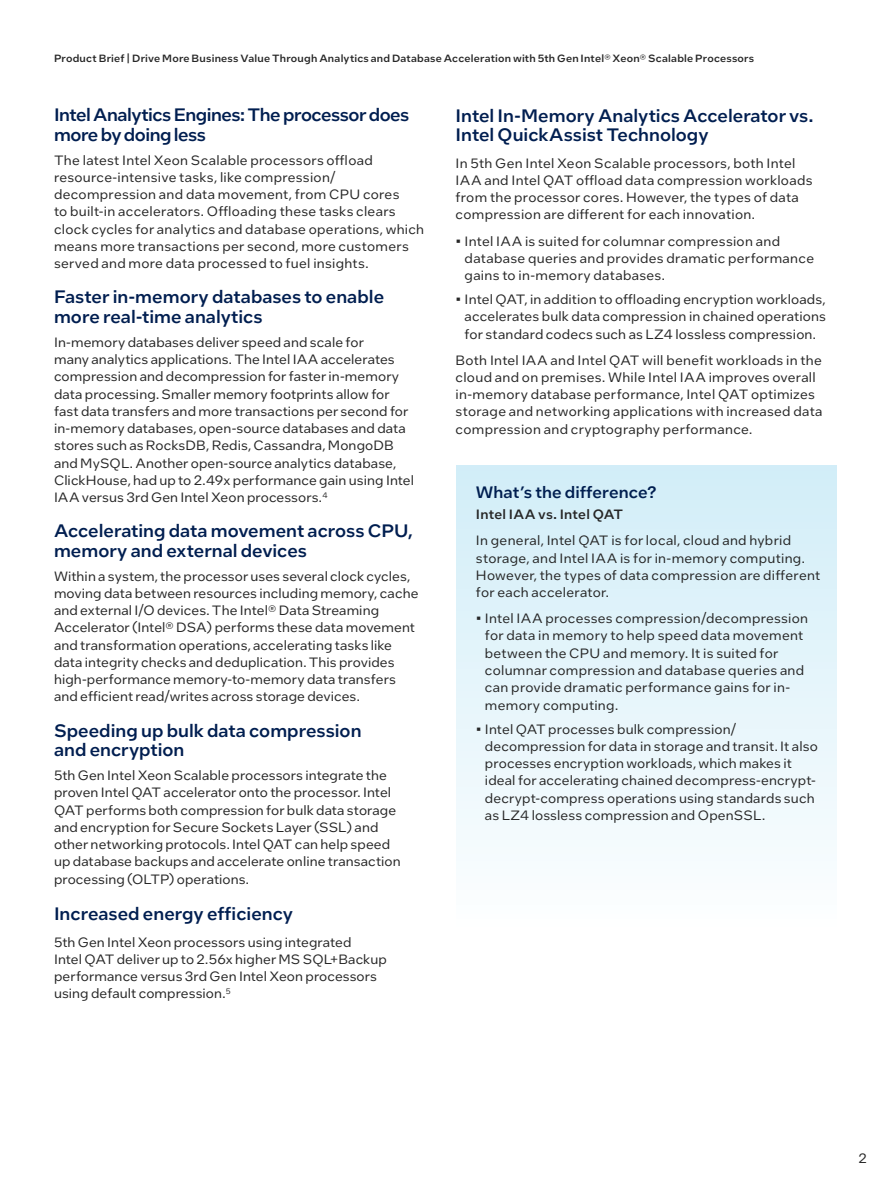
<style>
.page{position:relative;width:891px;height:1188px;background:#fff}
.page>*{position:absolute;margin:0;border:0;box-sizing:border-box;transform-origin:0 0}
.t1{font:500 18px/19.5px "Intel One Text";color:#001e50}
.t2{font:500 18px/19.5px "Intel One Text";letter-spacing:-.025em;color:#001e50}
.t3{font:500 16.5px "Intel One Text";letter-spacing:.005em;color:#001e50}
.t4{font:13.5px/17.2px "Intel One Text";letter-spacing:.01em;color:#262626}
.t5{font:500 13.5px "Intel One Text";letter-spacing:.015em;color:#262626}
.t6{font:500 10.5px "Intel One Text";letter-spacing:.02em;color:#262626}
</style>
<div class="page">
<div style="left:456px;top:465px;width:381px;height:463px;background:linear-gradient(to bottom,#d1edf8,#fcfeff)"></div>
<p class="t6" style="left:54px;top:51px;width:702px">Product Brief | Drive More Business Value Through Analytics and Database Acceleration with 5th Gen Intel® Xeon® Scalable Processors</p>
<h1 class="t2" style="left:54px;top:104px;width:357px">Intel Analytics Engines: The processor does more by doing less</h1>
<p class="t4" style="left:54px;top:151px;width:372px">The latest Intel Xeon Scalable processors offload resource-intensive tasks, like compression/ decompression and data movement, from CPU cores<br>to built-in accelerators. Offloading these tasks clears clock cycles for analytics and database operations, which means more transactions per second, more customers served and more data processed to fuel insights.</p>
<h1 class="t1" style="left:54px;top:286px;width:332px">Faster in-memory databases to enable more real-time analytics</h1>
<p class="t4" style="left:54px;top:333px;width:362px">In-memory databases deliver speed and scale for<br>many analytics applications. The Intel IAA accelerates compression and decompression for faster in-memory data processing. Smaller memory footprints allow for fast data transfers and more transactions per second for in-memory databases, open-source databases and data stores such as RocksDB, Redis, Cassandra, MongoDB and MySQL. Another open-source analytics database, ClickHouse, had up to 2.49x performance gain using Intel IAA versus 3rd Gen Intel Xeon processors.<sup>4</sup></p>
<h1 class="t1" style="left:54px;top:520px;width:360px">Accelerating data movement across CPU, memory and external devices</h1>
<p class="t4" style="left:54px;top:567px;width:366px">Within a system, the processor uses several clock cycles, moving data between resources including memory, cache and external I/O devices. The Intel® Data Streaming Accelerator (Intel® DSA) performs these data movement and transformation operations, accelerating tasks like data integrity checks and deduplication. This provides high-performance memory-to-memory data transfers and efficient read/writes across storage devices.</p>
<h1 class="t1" style="left:54px;top:720px;width:309px">Speeding up bulk data compression and encryption</h1>
<p class="t4" style="left:54px;top:766px;width:348px">5th Gen Intel Xeon Scalable processors integrate the proven Intel QAT accelerator onto the processor. Intel QAT performs both compression for bulk data storage and encryption for Secure Sockets Layer (SSL) and other networking protocols. Intel QAT can help speed up database backups and accelerate online transaction processing (OLTP) operations.</p>
<h1 class="t1" style="left:54px;top:904px;width:241px">Increased energy efficiency</h1>
<p class="t4" style="left:54px;top:933px;width:334px">5th Gen Intel Xeon processors using integrated<br>Intel QAT deliver up to 2.56x higher MS SQL+Backup performance versus 3rd Gen Intel Xeon processors using default compression.<sup>5</sup></p>
<h1 class="t1" style="left:456px;top:105px;width:359px">Intel In-Memory Analytics Accelerator vs.<br>Intel QuickAssist Technology</h1>
<p class="t4" style="left:456px;top:154px;width:358px">In 5th Gen Intel Xeon Scalable processors, both Intel IAA and Intel QAT offload data compression workloads from the processor cores. However, the types of data compression are different for each innovation.</p>
<p class="t4" style="left:465px;top:232px;width:351px;text-indent:-9px">• Intel IAA is suited for columnar compression and database queries and provides dramatic performance gains to in-memory databases.</p>
<p class="t4" style="left:465px;top:290px;width:363px;text-align:justify;text-indent:-9px">• Intel QAT, in addition to offloading encryption workloads, accelerates bulk data compression in chained operations for standard codecs such as LZ4 lossless compression.</p>
<p class="t4" style="left:456px;top:351px;width:368px">Both Intel IAA and Intel QAT will benefit workloads in the cloud and on premises. While Intel IAA improves overall in-memory database performance, Intel QAT optimizes storage and networking applications with increased data compression and cryptography performance.</p>
<p class="t3" style="left:476px;top:481px;width:182px">What’s the difference?</p>
<p class="t5" style="left:476px;top:505px;width:149px">Intel IAA vs. Intel QAT</p>
<p class="t4" style="left:476px;top:531px;width:346px">In general, Intel QAT is for local, cloud and hybrid storage, and Intel IAA is for in-memory computing.<br>However, the types of data compression are different for each accelerator.</p>
<p class="t4" style="left:485px;top:609px;width:325px;text-indent:-9px">• Intel IAA processes compression/decompression for data in memory to help speed data movement between the CPU and memory. It is suited for columnar compression and database queries and can provide dramatic performance gains for in&shy;memory computing.</p>
<p class="t4" style="left:485px;top:720px;width:335px;text-indent:-9px">• Intel QAT processes bulk compression/ decompression for data in storage and transit. It also processes encryption workloads, which makes it ideal for accelerating chained decompress-encrypt&shy;decrypt-compress operations using standards such as LZ4 lossless compression and OpenSSL.</p>
<p class="t4" style="left:858px;top:1150px;width:10px">2</p>
</div>
